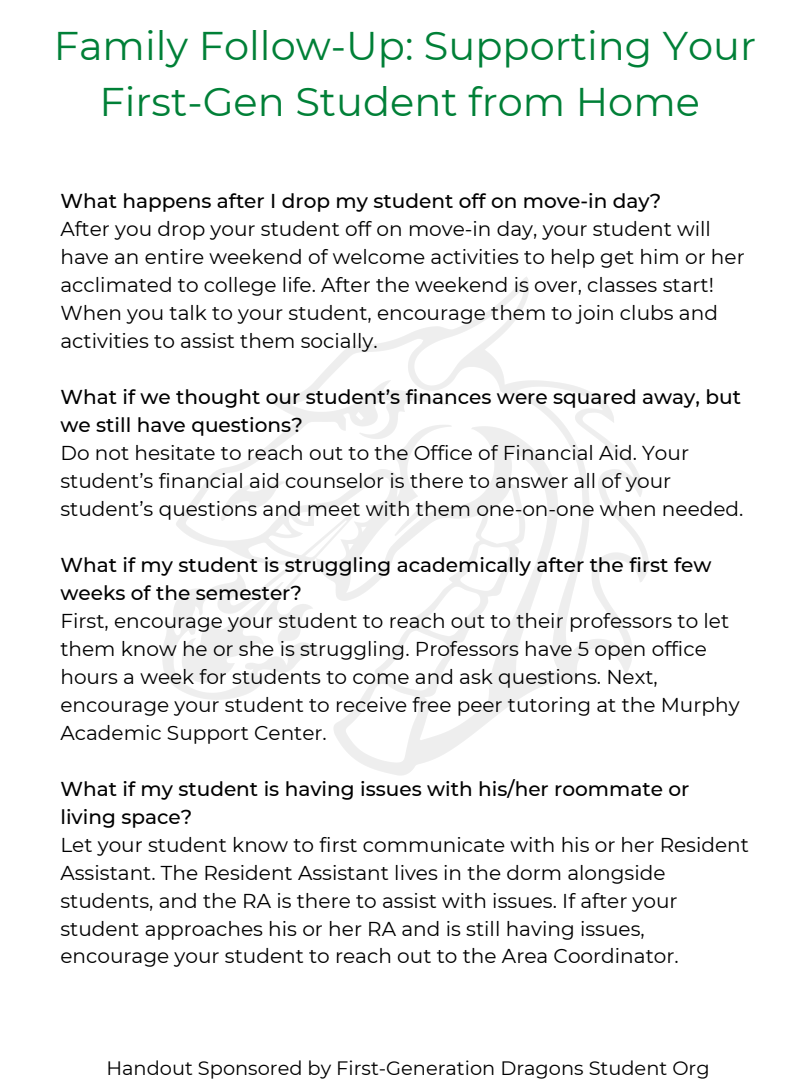
<style>
.page{position:relative;width:810px;height:1080px;background:#fff}
.page>*{position:absolute;margin:0;border:0;box-sizing:border-box;transform-origin:0 0}
.t1{font:40px/55.8px "Montserrat";color:#008037;text-align:center}
.t2{font:20.06px/28px "Montserrat";color:#000}
.t3{font:500 20.06px/28px "Montserrat";color:#000}
.t4{font:19.38px "Montserrat";color:#000}
</style>
<div class="page">
<p class="t1" style="left:54px;top:18px;width:704px">Family Follow-Up: Supporting Your<br>First-Gen Student from Home</p>
<p class="t3" style="left:60px;top:187px;width:602px">What happens after I drop my student off on move-in day?</p>
<p class="t2" style="left:60px;top:215px;width:686px">After you drop your student off on move-in day, your student will have an entire weekend of welcome activities to help get him or her acclimated to college life. After the weekend is over, classes start!<br>When you talk to your student, encourage them to join clubs and activities to assist them socially.</p>
<p class="t3" style="left:60px;top:383px;width:682px">What if we thought our student’s finances were squared away, but we still have questions?</p>
<p class="t2" style="left:60px;top:439px;width:684px">Do not hesitate to reach out to the Office of Financial Aid. Your student’s financial aid counselor is there to answer all of your student’s questions and meet with them one-on-one when needed.</p>
<p class="t3" style="left:60px;top:551px;width:653px">What if my student is struggling academically after the first few weeks of the semester?</p>
<p class="t2" style="left:60px;top:607px;width:681px">First, encourage your student to reach out to their professors to let them know he or she is struggling. Professors have 5 open office hours a week for students to come and ask questions. Next, encourage your student to receive free peer tutoring at the Murphy Academic Support Center.</p>
<p class="t3" style="left:60px;top:774px;width:630px">What if my student is having issues with his/her roommate or living space?</p>
<p class="t2" style="left:60px;top:830px;width:690px">Let your student know to first communicate with his or her Resident Assistant. The Resident Assistant lives in the dorm alongside students, and the RA is there to assist with issues. If after your student approaches his or her RA and is still having issues, encourage your student to reach out to the Area Coordinator.</p>
<p class="t4" style="left:106px;top:1057px;width:605px">Handout Sponsored by First-Generation Dragons Student Org</p>
</div>
